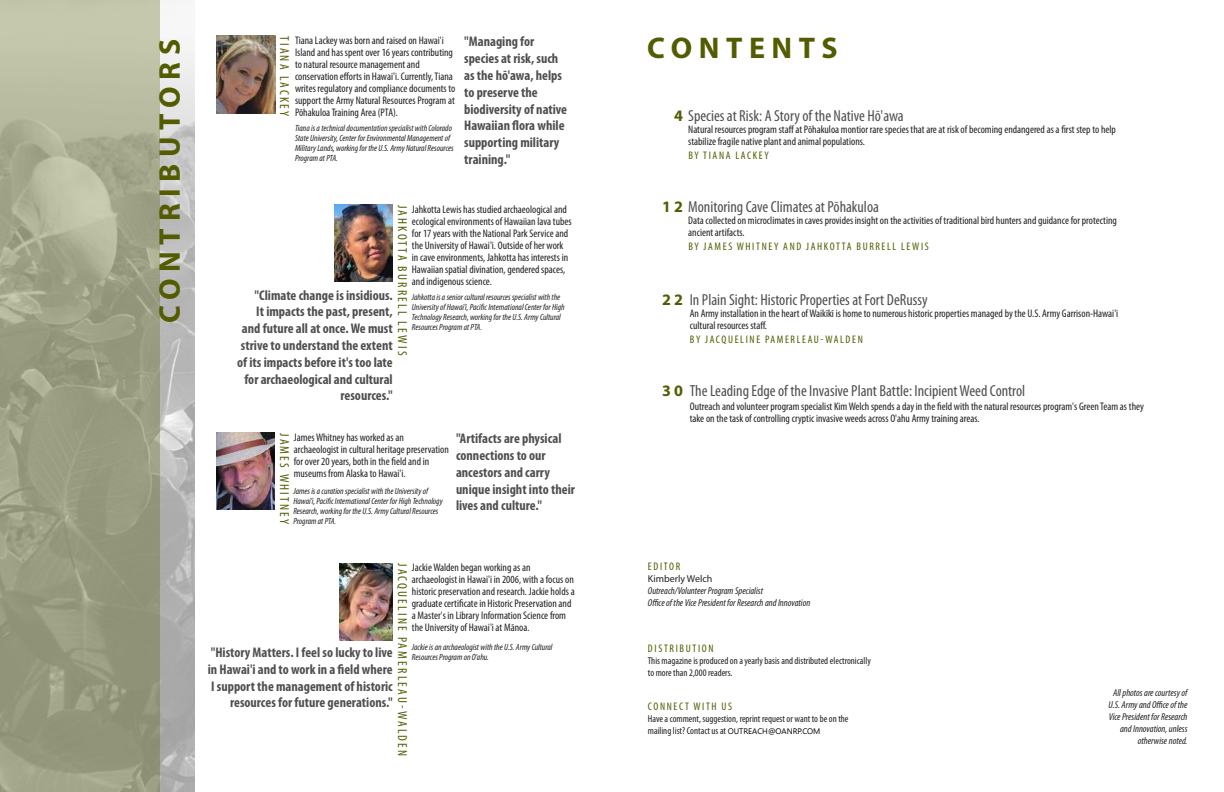
<style>
.page{position:relative;width:1224px;height:792px;background:#fff}
.page>*{position:absolute;margin:0;border:0;box-sizing:border-box;transform-origin:0 0}
.t1{font:700 30px "Myriad Pro";letter-spacing:.22em;color:#535c00}
.t2{font:condensed 16px "Myriad Pro";color:#4f4f51}
.t3{font:700 condensed 14px/16.8px "Myriad Pro";color:#4f4f51}
.t4{font:condensed 13px "Myriad Pro";letter-spacing:.17em;color:#535c00}
.t5{font:condensed 11px/12px "Myriad Pro";color:#231f20}
.t6{font:condensed 11px "Myriad Pro";letter-spacing:.15em;color:#535c00}
.t7{font:italic condensed 10px/12px "Myriad Pro";color:#231f20}
.t8{font:condensed 10px/12px "Myriad Pro";color:#231f20}
.t9{font:10px "Myriad Pro";color:#231f20}
.t10{font:italic condensed 9px/10px "Myriad Pro";color:#231f20}
.s1{font-weight:700;font-stretch:normal;color:#535c00}
.s2{font-family:"Segoe UI";font-stretch:normal;font-size:8px;color:#020304}
</style>
<div class="page">
<img style="left:159px;top:0;width:36px;height:792px">
<img style="left:217px;top:36px;width:58px;height:77px">
<img style="left:216px;top:433px;width:59px;height:77px">
<img style="left:334px;top:205px;width:59px;height:77px">
<img style="left:340px;top:563px;width:53px;height:77px">
<svg style="left:0;top:0;width:159px;height:792px;background:#a1a489"></svg>
<h1 class="t1" style="left:150px;top:323px;width:286px;rotate:-90deg">CONTRIBUTORS</h1>
<p class="t4" style="left:292px;top:36px;width:82px;rotate:90deg">TIANA LACKEY</p>
<p class="t5" style="left:295px;top:34px;width:162px">Tiana Lackey was born and raised on Hawai'i Island and has spent over 16 years contributing to natural resource management and conservation efforts in Hawai'i. Currently, Tiana writes regulatory and compliance documents to support the Army Natural Resources Program at Pōhakuloa Training Area (PTA).</p>
<p class="t3" style="left:464px;top:34px;width:104px">"Managing for species at risk, such as the hō'awa, helps to preserve the biodiversity of native<br>Hawaiian flora while supporting military training."</p>
<p class="t10" style="left:295px;top:123px;width:160px">Tiana is a technical documentation specialist with Colorado State University, Center for Environmental Management of Military Lands, working for the U.S. Army Natural Resources Program at PTA.</p>
<p class="t4" style="left:410px;top:205px;width:152px;rotate:90deg">JAHKOTTA BURRELL LEWIS</p>
<p class="t5" style="left:412px;top:203px;width:161px">Jahkotta Lewis has studied archaeological and ecological environments of Hawaiian lava tubes for 17 years with the National Park Service and the University of Hawai'i. Outside of her work in cave environments, Jahkotta has interests in Hawaiian spatial divination, gendered spaces, and indigenous science.</p>
<p class="t3" style="left:237px;top:287px;width:157px;text-align:right">"Climate change is insidious.<br>It impacts the past, present, and future all at once. We must strive to understand the extent of its impacts before it's too late for archaeological and cultural resources."</p>
<p class="t10" style="left:412px;top:292px;width:154px">Jahkotta is a senior cultural resources specialist with the University of Hawai'i, Pacific International Center for High Technology Research, working for the U.S. Army Cultural Resources Program at PTA.</p>
<p class="t4" style="left:292px;top:433px;width:93px;rotate:90deg">JAMES WHITNEY</p>
<p class="t5" style="left:294px;top:431px;width:157px">James Whitney has worked as an archaeologist in cultural heritage preservation for over 20 years, both in the field and in museums from Alaska to Hawai'i.</p>
<p class="t3" style="left:456px;top:430px;width:120px">"Artifacts are physical connections to our ancestors and carry unique insight into their lives and culture."</p>
<p class="t10" style="left:293px;top:486px;width:151px">James is a curation specialist with the University of Hawai'i, Pacific International Center for High Technology Research, working for the U.S. Army Cultural Resources Program at PTA.</p>
<p class="t4" style="left:410px;top:563px;width:195px;rotate:90deg">JACQUELINE PAMERLEAU-WALDEN</p>
<p class="t5" style="left:412px;top:561px;width:164px">Jackie Walden began working as an archaeologist in Hawai'i in 2006, with a focus on historic preservation and research. Jackie holds a graduate certificate in Historic Preservation and a Master's in Library Information Science from the University of Hawai'i at Mānoa.</p>
<p class="t10" style="left:412px;top:642px;width:142px">Jackie is an archaeologist with the U.S. Army Cultural<br>Resources Program on O'ahu.</p>
<p class="t3" style="left:208px;top:644px;width:186px;text-align:right">"History Matters. I feel so lucky to live in Hawai'i and to work in a field where I support the management of historic resources for future generations."</p>
<h1 class="t1" style="left:647px;top:28px;width:192px">CONTENTS</h1>
<h2 class="t2" style="left:674px;top:106px;width:231px"><span class="s1">4</span> Species at Risk: A Story of the Native Hō'awa</h2>
<p class="t5" style="left:688px;top:123px;width:429px">Natural resources program staff at Pōhakuloa montior rare species that are at risk of becoming endangered as a first step to help stabilize fragile native plant and animal populations.</p>
<p class="t6" style="left:688px;top:148px;width:82px">BY TIANA LACKEY</p>
<h2 class="t2" style="left:662px;top:197px;width:218px"><span class="s1">1 2</span> Monitoring Cave Climates at Pōhakuloa</h2>
<p class="t5" style="left:688px;top:214px;width:430px">Data collected on microclimates in caves provides insight on the activities of traditional bird hunters and guidance for protecting ancient artifacts.</p>
<p class="t6" style="left:688px;top:239px;width:242px">BY JAMES WHITNEY AND JAHKOTTA BURRELL LEWIS</p>
<h2 class="t2" style="left:662px;top:290px;width:267px"><span class="s1">2 2</span> In Plain Sight: Historic Properties at Fort DeRussy</h2>
<p class="t5" style="left:690px;top:307px;width:430px">An Army installation in the heart of Waikīkī is home to numerous historic properties managed by the U.S. Army Garrison-Hawai'i cultural resources staff.</p>
<p class="t6" style="left:690px;top:332px;width:174px">BY JACQUELINE PAMERLEAU-WALDEN</p>
<h2 class="t2" style="left:662px;top:381px;width:364px"><span class="s1">3 0</span> The Leading Edge of the Invasive Plant Battle: Incipient Weed Control</h2>
<p class="t5" style="left:690px;top:400px;width:456px">Outreach and volunteer program specialist Kim Welch spends a day in the field with the natural resources program's Green Team as they take on the task of controlling cryptic invasive weeds across O'ahu Army training areas.</p>
<p class="t6" style="left:648px;top:559px;width:34px">EDITOR</p>
<p class="t9" style="left:648px;top:572px;width:66px">Kimberly Welch</p>
<p class="t7" style="left:648px;top:584px;width:164px">Outreach/Volunteer Program Specialist<br>Office of the Vice President for Research and Innovation</p>
<p class="t6" style="left:648px;top:641px;width:67px">DISTRIBUTION</p>
<p class="t8" style="left:648px;top:654px;width:224px">This magazine is produced on a yearly basis and distributed electronically to more than 2,000 readers.</p>
<p class="t6" style="left:648px;top:699px;width:86px">CONNECT WITH US</p>
<p class="t8" style="left:648px;top:712px;width:202px">Have a comment, suggestion, reprint request or want to be on the mailing list? Contact us at <span class="s2">OUTREACH@OANRP.COM</span></p>
<p class="t7" style="left:1108px;top:687px;width:81px;text-align:right">All photos are courtesy of<br>U.S. Army and Office of the<br>Vice President for Research and Innovation, unless otherwise noted.</p>
</div>
